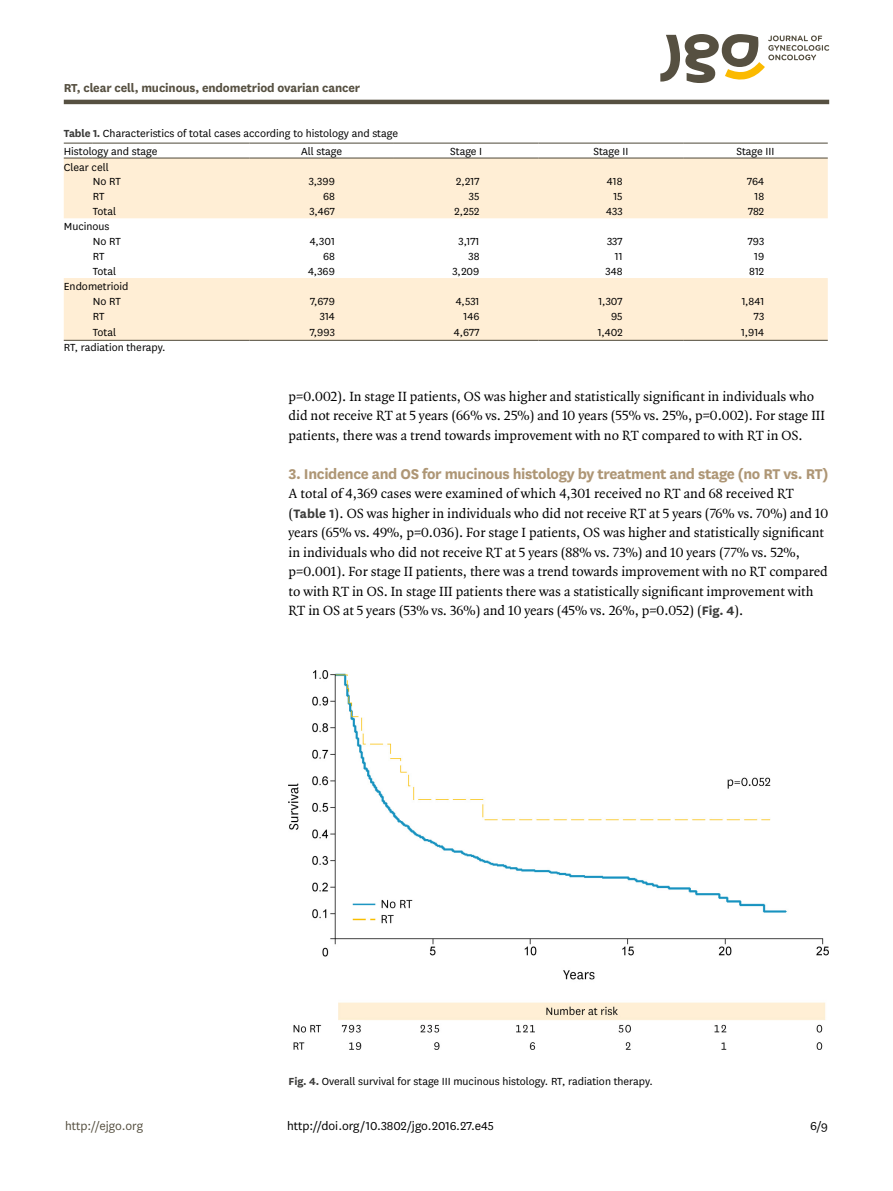
<style>
.page{position:relative;width:893px;height:1191px;background:#fff}
.page>*{position:absolute;margin:0;border:0;box-sizing:border-box;transform-origin:0 0}
.t1{font:700 16.5px "National";letter-spacing:-.02em;color:#ae9675}
.t2{font:14.25px/19.5px "Quadraat OT";color:#000}
.t3{font:700 13.5px "National";letter-spacing:-.01em;color:#565041}
.t4{font:13.5px "National";color:#000}
.t5{font:13.5px "National";color:#565041}
.t6{font:12px/15px "National";color:#000}
.s1{font-weight:700;color:#3c3c3b}
.s2{font-family:"National";font-weight:700;color:#3c3c3b}
</style>
<div class="page">
<hr style="left:64px;top:100px;width:765px;height:4px;background:#565041">
<svg style="left:660px;top:34px;width:169px;height:49px"></svg>
<img style="left:289px;top:670px;width:540px;height:379px">
<svg style="left:64px;top:159px;width:764px;height:181px;fill:#ffeed5"></svg>
<svg style="left:64px;top:143px;width:29px;height:1px"></svg>
<hr style="left:93px;top:143px;width:156px;height:1px;background:#565041">
<hr style="left:249px;top:143px;width:145px;height:1px;background:#565041">
<hr style="left:394px;top:143px;width:145px;height:1px;background:#565041">
<hr style="left:539px;top:143px;width:144px;height:1px;background:#565041">
<hr style="left:683px;top:143px;width:145px;height:1px;background:#565041">
<hr style="left:64px;top:157px;width:29px;height:2px;background:#565041">
<hr style="left:93px;top:157px;width:156px;height:2px;background:#565041">
<hr style="left:249px;top:157px;width:145px;height:2px;background:#565041">
<hr style="left:394px;top:157px;width:145px;height:2px;background:#565041">
<hr style="left:539px;top:157px;width:144px;height:2px;background:#565041">
<hr style="left:683px;top:157px;width:145px;height:2px;background:#565041">
<svg style="left:64px;top:340px;width:29px;height:1px"></svg>
<hr style="left:93px;top:340px;width:156px;height:1px;background:#565041">
<hr style="left:249px;top:340px;width:145px;height:1px;background:#565041">
<hr style="left:394px;top:340px;width:145px;height:1px;background:#565041">
<hr style="left:539px;top:340px;width:144px;height:1px;background:#565041">
<hr style="left:683px;top:340px;width:145px;height:1px;background:#565041">
<p class="t3" style="left:64px;top:78px;width:298px">RT, clear cell, mucinous, endometriod ovarian cancer</p>
<p class="t6" style="left:64px;top:123px;width:336px;line-height:18.5px"><span class="s1">Table 1.</span> Characteristics of total cases according to histology and stage<br>Histology and stage</p>
<p class="t6" style="left:301px;top:143px;width:43px">All stage</p>
<p class="t6" style="left:450px;top:143px;width:33px">Stage I</p>
<p class="t6" style="left:593px;top:143px;width:36px">Stage II</p>
<p class="t6" style="left:736px;top:143px;width:39px">Stage III</p>
<p class="t6" style="left:93px;top:159px;width:30px;text-indent:-29px">Clear cell<br>No RT</p>
<p class="t6" style="left:309px;top:174px;width:28px">3,399</p>
<p class="t6" style="left:456px;top:174px;width:25px">2,217</p>
<p class="t6" style="left:607px;top:174px;width:17px">418</p>
<p class="t6" style="left:747px;top:174px;width:19px">764</p>
<p class="t6" style="left:93px;top:189px;width:13px">RT</p>
<p class="t6" style="left:323px;top:189px;width:13px">68</p>
<p class="t6" style="left:469px;top:189px;width:12px">35</p>
<p class="t6" style="left:613px;top:189px;width:11px">15</p>
<p class="t6" style="left:754px;top:189px;width:11px">18</p>
<p class="t6" style="left:93px;top:204px;width:25px">Total</p>
<p class="t6" style="left:309px;top:204px;width:27px">3,467</p>
<p class="t6" style="left:454px;top:204px;width:27px">2,252</p>
<p class="t6" style="left:606px;top:204px;width:18px">433</p>
<p class="t6" style="left:748px;top:204px;width:18px">782</p>
<p class="t6" style="left:93px;top:218px;width:30px;text-indent:-29px">Mucinous<br>No RT</p>
<p class="t6" style="left:310px;top:233px;width:27px">4,301</p>
<p class="t6" style="left:459px;top:233px;width:22px">3,171</p>
<p class="t6" style="left:607px;top:233px;width:17px">337</p>
<p class="t6" style="left:748px;top:233px;width:18px">793</p>
<p class="t6" style="left:93px;top:248px;width:13px">RT</p>
<p class="t6" style="left:323px;top:248px;width:13px">68</p>
<p class="t6" style="left:468px;top:248px;width:13px">38</p>
<p class="t6" style="left:615px;top:248px;width:9px">11</p>
<p class="t6" style="left:754px;top:248px;width:12px">19</p>
<p class="t6" style="left:93px;top:263px;width:25px">Total</p>
<p class="t6" style="left:308px;top:263px;width:28px">4,369</p>
<p class="t6" style="left:452px;top:263px;width:28px">3,209</p>
<p class="t6" style="left:606px;top:263px;width:18px">348</p>
<p class="t6" style="left:749px;top:263px;width:16px">812</p>
<p class="t6" style="left:93px;top:278px;width:37px;text-indent:-29px">Endometrioid<br>No RT</p>
<p class="t6" style="left:310px;top:293px;width:26px">7,679</p>
<p class="t6" style="left:456px;top:293px;width:25px">4,531</p>
<p class="t6" style="left:599px;top:293px;width:25px">1,307</p>
<p class="t6" style="left:742px;top:293px;width:24px">1,841</p>
<p class="t6" style="left:93px;top:308px;width:13px">RT</p>
<p class="t6" style="left:320px;top:308px;width:17px">314</p>
<p class="t6" style="left:464px;top:308px;width:17px">146</p>
<p class="t6" style="left:611px;top:308px;width:13px">95</p>
<p class="t6" style="left:754px;top:308px;width:12px">73</p>
<p class="t6" style="left:93px;top:324px;width:25px">Total</p>
<p class="t6" style="left:310px;top:324px;width:27px">7,993</p>
<p class="t6" style="left:454px;top:324px;width:27px">4,677</p>
<p class="t6" style="left:598px;top:324px;width:26px">1,402</p>
<p class="t6" style="left:741px;top:324px;width:24px">1,914</p>
<p class="t6" style="left:64px;top:340px;width:103px">RT, radiation therapy.</p>
<p class="t2" style="left:289px;top:386px;width:538px">p=0.002). In stage II patients, OS was higher and statistically significant in individuals who did not receive RT at 5 years (66% vs. 25%) and 10 years (55% vs. 25%, p=0.002). For stage III patients, there was a trend towards improvement with no RT compared to with RT in OS.</p>
<p class="t1" style="left:289px;top:462px;width:541px">3. Incidence and OS for mucinous histology by treatment and stage (no RT vs. RT)</p>
<p class="t2" style="left:289px;top:484px;width:541px">A total of 4,369 cases were examined of which 4,301 received no RT and 68 received RT (<span class="s2">Table 1</span>). OS was higher in individuals who did not receive RT at 5 years (76% vs. 70%) and 10 years (65% vs. 49%, p=0.036). For stage I patients, OS was higher and statistically significant in individuals who did not receive RT at 5 years (88% vs. 73%) and 10 years (77% vs. 52%, p=0.001). For stage II patients, there was a trend towards improvement with no RT compared to with RT in OS. In stage III patients there was a statistically significant improvement with RT in OS at 5 years (53% vs. 36%) and 10 years (45% vs. 26%, p=0.052) (<span class="s2">Fig. 4</span>).</p>
<p class="t6" style="left:289px;top:1073px;width:366px"><span class="s1">Fig. 4.</span> Overall survival for stage III mucinous histology. RT, radiation therapy.</p>
<p class="t5" style="left:65px;top:1116px;width:80px">http://ejgo.org</p>
<p class="t4" style="left:287px;top:1116px;width:208px">http://doi.org/10.3802/jgo.2016.27.e45</p>
<p class="t4" style="left:810px;top:1116px;width:19px">6/9</p>
</div>
